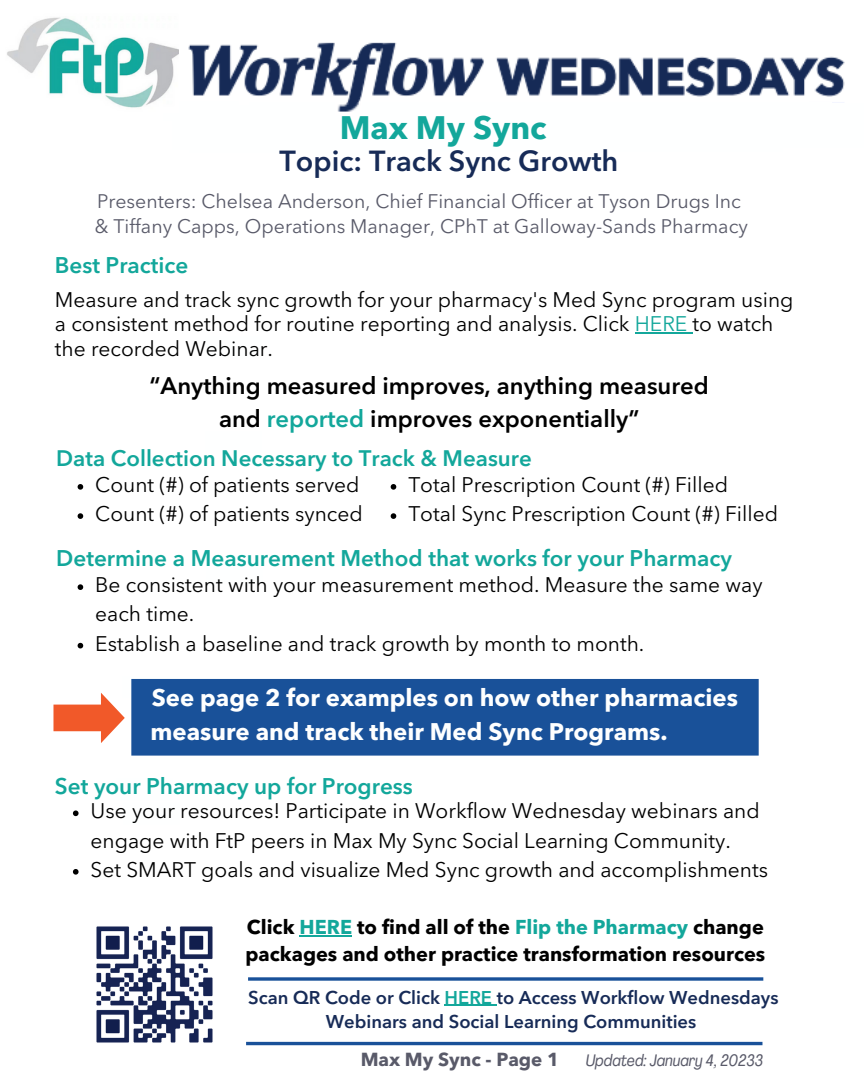
<style>
.page{position:relative;width:864px;height:1080px;background:#fff}
.page>*{position:absolute;margin:0;border:0;box-sizing:border-box;transform-origin:0 0}
.t1{font:700 32.25px "Avenir Next LT Pro";color:#13a79b}
.t2{font:600 28.8px "Avenir Next LT Pro";color:#172b57}
.t3{font:600 23.85px/33px "Avenir Next LT Pro";color:#000;text-align:center}
.t4{font:700 23.85px/33.3px "Avenir Next LT Pro";color:#feffff}
.t5{font:600 22.5px "Avenir Next LT Pro";color:#13a79b}
.t6{font:600 22.2px "Avenir Next LT Pro";color:#13a79b}
.t7{font:21px/29.2px "Avenir Next LT Pro";color:#000}
.t8{font:700 19.95px/27px "Avenir Next LT Pro";color:#000}
.t9{font:19.5px/24.8px "Avenir Next LT Pro";color:#595a69}
.t10{font:700 18.75px "Avenir Next LT Pro";color:#595a69}
.t11{font:600 18.45px/24.8px "Avenir Next LT Pro";color:#172b57;text-align:center}
.t12{font:italic condensed 16.5px "Agrandir";color:#595a69}
.s1{color:#13a79b}
</style>
<div class="page">
<img style="left:188px;top:42px;width:657px;height:61px">
<img style="left:337px;top:103px;width:22px;height:9px">
<div style="left:362px;top:102px;width:470px;height:35px;background:#feffff"></div>
<div style="left:164px;top:101px;width:75px;height:19px;background:#feffff"></div>
<div style="left:250px;top:102px;width:85px;height:48px;background:#feffff"></div>
<div style="left:354px;top:111px;width:36px;height:35px;background:#feffff"></div>
<img style="left:96px;top:926px;width:117px;height:117px">
<img style="left:7px;top:17px;width:172px;height:91px">
<hr style="left:246px;top:1042px;width:516px;height:3px;background:#195199">
<svg style="left:248px;top:977px;width:515px;height:4px;background:#3c6ba8"></svg>
<hr style="left:445px;top:1005px;width:52px;height:1px;background:#13a79b">
<svg style="left:78px;top:484px;width:5px;height:6px"></svg>
<svg style="left:78px;top:513px;width:5px;height:6px"></svg>
<hr style="left:299px;top:935px;width:53px;height:2px;background:#13a79b">
<hr style="left:635px;top:333px;width:58px;height:1px;background:#13a79b">
<svg style="left:391px;top:484px;width:5px;height:6px"></svg>
<svg style="left:391px;top:513px;width:5px;height:6px"></svg>
<svg style="left:78px;top:584px;width:5px;height:6px"></svg>
<svg style="left:78px;top:643px;width:5px;height:5px"></svg>
<svg style="left:53px;top:693px;width:72px;height:50px"></svg>
<div style="left:131px;top:679px;width:628px;height:77px;background:#195199"></div>
<svg style="left:73px;top:810px;width:6px;height:6px"></svg>
<svg style="left:73px;top:869px;width:6px;height:6px"></svg>
<h1 class="t1" style="left:340px;top:115px;width:208px">Max My Sync</h1>
<h2 class="t2" style="left:279px;top:149px;width:340px">Topic: Track Sync Growth</h2>
<p class="t9" style="left:95px;top:191px;width:655px">Presenters: Chelsea Anderson, Chief Financial Officer at Tyson Drugs Inc &amp; Tiffany Capps, Operations Manager, CPhT at Galloway-Sands Pharmacy</p>
<p class="t5" style="left:55px;top:256px;width:135px">Best Practice</p>
<p class="t7" style="left:55px;top:289px;width:740px;line-height:24.8px">Measure and track sync growth for your pharmacy's Med Sync program using a consistent method for routine reporting and analysis. Click <span class="s1">HERE</span> to watch the recorded Webinar.</p>
<p class="t3" style="left:150px;top:372px;width:561px">“Anything measured improves, anything measured and <span class="s1">reported</span> improves exponentially”</p>
<p class="t6" style="left:56px;top:449px;width:477px">Data Collection Necessary to Track &amp; Measure</p>
<p class="t7" style="left:95px;top:472px;width:269px">Count (#) of patients served<br>Count (#) of patients synced</p>
<p class="t7" style="left:408px;top:472px;width:371px">Total Prescription Count (#) Filled<br>Total Sync Prescription Count (#) Filled</p>
<p class="t5" style="left:56px;top:549px;width:677px">Determine a Measurement Method that works for your Pharmacy</p>
<p class="t7" style="left:95px;top:572px;width:669px">Be consistent with your measurement method. Measure the same way each time.<br>Establish a baseline and track growth by month to month.</p>
<p class="t4" style="left:150px;top:684px;width:589px">See page 2 for examples on how other pharmacies measure and track their Med Sync Programs.</p>
<p class="t5" style="left:55px;top:777px;width:359px">Set your Pharmacy up for Progress</p>
<p class="t7" style="left:91px;top:798px;width:679px">Use your resources! Participate in Workflow Wednesday webinars and engage with FtP peers in Max My Sync Social Learning Community.<br>Set SMART goals and visualize Med Sync growth and accomplishments</p>
<p class="t8" style="left:246px;top:916px;width:521px">Click <span class="s1">HERE</span> to find all of the <span class="s1">Flip the Pharmacy</span> change packages and other practice transformation resources</p>
<p class="t11" style="left:248px;top:987px;width:532px">Scan QR Code or Click <span class="s1">HERE</span> to Access Workflow Wednesdays<br>Webinars and Social Learning Communities</p>
<p class="t10" style="left:361px;top:1051px;width:200px">Max My Sync - Page 1</p>
<p class="t12" style="left:586px;top:1054px;width:179px">Updated: January 4, 20233</p>
</div>
